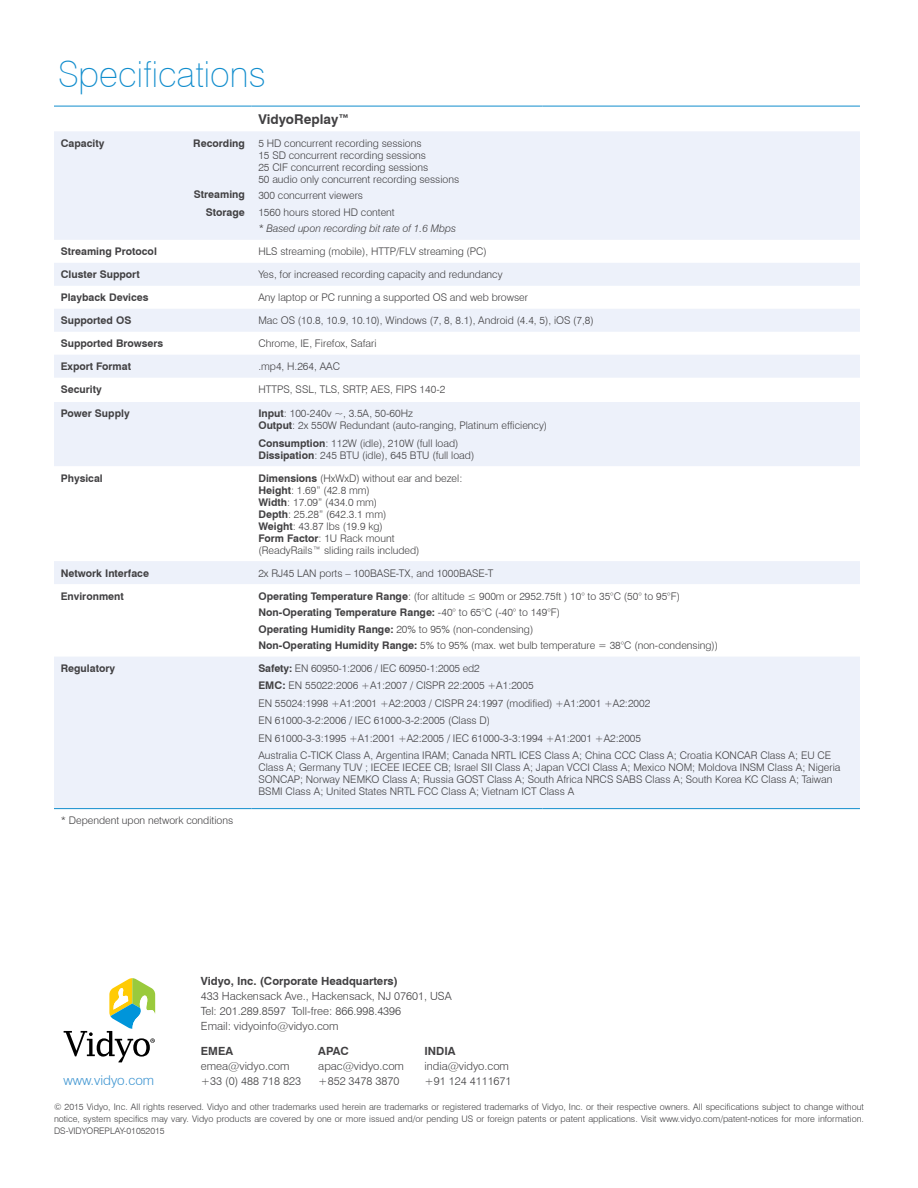
<style>
.page{position:relative;width:918px;height:1188px;background:#fff}
.page>*{position:absolute;margin:0;border:0;box-sizing:border-box;transform-origin:0 0}
.t1{font:100 36px "Swiss 721 BT";color:#118dcd}
.t2{font:300 13.5px "Swiss 721 BT";color:#3e95d1}
.t3{font:700 13.5px "Swiss 721 BT";color:#414042}
.t4{font:300 11.25px/15px "Swiss 721 BT";color:#414042}
.t5{font:700 11.25px "Swiss 721 BT";color:#414042}
.t6{font:300 10.5px/12px "Swiss 721 BT";color:#414042}
.t7{font:700 10.5px/17.9px "Swiss 721 BT";color:#414042;text-align:right}
.t8{font:italic 300 10.5px "Swiss 721 BT";color:#414042}
.t9{font:300 9px/12px "Swiss 721 BT";color:#414042;text-align:justify}
.s1{font-weight:700}
</style>
<div class="page">
<svg style="left:64px;top:978px;width:91px;height:84px"></svg>
<div style="left:54px;top:131px;width:806px;height:109px;background:#edf1fa"></div>
<svg style="left:54px;top:263px;width:806px;height:545px;fill:#edf1fa"></svg>
<hr style="left:54px;top:106px;width:198px;height:1px;background:#118dcd">
<hr style="left:252px;top:106px;width:290px;height:1px;background:#118dcd">
<hr style="left:542px;top:106px;width:318px;height:1px;background:#118dcd">
<hr style="left:54px;top:808px;width:198px;height:1px;background:#118dcd">
<hr style="left:252px;top:808px;width:290px;height:1px;background:#118dcd">
<hr style="left:542px;top:808px;width:318px;height:1px;background:#118dcd">
<h1 class="t1" style="left:58px;top:53px;width:209px">Specifications</h1>
<p class="t3" style="left:258px;top:111px;width:93px">VidyoReplay™</p>
<p class="t7" style="left:61px;top:134px;width:45px">Capacity</p>
<p class="t7" style="left:193px;top:134px;width:53px">Recording</p>
<p class="t6" style="left:258px;top:137px;width:202px">5 HD concurrent recording sessions<br>15 SD concurrent recording sessions<br>25 CIF concurrent recording sessions<br>50 audio only concurrent recording sessions</p>
<p class="t6" style="left:258px;top:187px;width:138px;line-height:16.5px">300 concurrent viewers<br>1560 hours stored HD content</p>
<p class="t8" style="left:258px;top:222px;width:199px">* Based upon recording bit rate of 1.6 Mbps</p>
<p class="t7" style="left:194px;top:185px;width:52px">Streaming<br>Storage</p>
<p class="t7" style="left:61px;top:243px;width:98px">Streaming Protocol</p>
<p class="t6" style="left:258px;top:245px;width:230px">HLS streaming (mobile), HTTP/FLV streaming (PC)</p>
<p class="t7" style="left:61px;top:266px;width:80px">Cluster Support</p>
<p class="t6" style="left:258px;top:268px;width:246px">Yes, for increased recording capacity and redundancy</p>
<p class="t7" style="left:61px;top:289px;width:89px">Playback Devices</p>
<p class="t6" style="left:258px;top:291px;width:271px">Any laptop or PC running a supported OS and web browser</p>
<p class="t7" style="left:61px;top:311px;width:72px">Supported OS</p>
<p class="t6" style="left:258px;top:314px;width:337px">Mac OS (10.8, 10.9, 10.10), Windows (7, 8, 8.1), Android (4.4, 5), iOS (7,8)</p>
<p class="t7" style="left:61px;top:334px;width:104px">Supported Browsers</p>
<p class="t6" style="left:258px;top:337px;width:120px">Chrome, IE, Firefox, Safari</p>
<p class="t7" style="left:61px;top:357px;width:72px">Export Format</p>
<p class="t6" style="left:258px;top:360px;width:83px">.mp4, H.264, AAC</p>
<p class="t7" style="left:61px;top:380px;width:42px">Security</p>
<p class="t6" style="left:258px;top:383px;width:189px">HTTPS, SSL, TLS, SRTP, AES, FIPS 140-2</p>
<p class="t7" style="left:61px;top:405px;width:70px">Power Supply</p>
<p class="t6" style="left:258px;top:408px;width:290px"><span class="s1">Input</span>: 100-240v ~, 3.5A, 50-60Hz<br><span class="s1">Output</span>: 2x 550W Redundant (auto-ranging, Platinum efficiency)</p>
<p class="t6" style="left:258px;top:437px;width:217px"><span class="s1">Consumption</span>: 112W (idle), 210W (full load)<br><span class="s1">Dissipation</span>: 245 BTU (idle), 645 BTU (full load)</p>
<p class="t7" style="left:61px;top:469px;width:44px">Physical</p>
<p class="t6" style="left:258px;top:472px;width:206px"><span class="s1">Dimensions</span> (HxWxD) without ear and bezel:<br><span class="s1">Height</span>: 1.69” (42.8 mm)<br><span class="s1">Width</span>: 17.09” (434.0 mm)<br><span class="s1">Depth</span>: 25.28” (642.3.1 mm)<br><span class="s1">Weight</span>: 43.87 lbs (19.9 kg)<br><span class="s1">Form Factor</span>: 1U Rack mount<br>(ReadyRails™ sliding rails included)</p>
<p class="t7" style="left:61px;top:564px;width:90px">Network Interface</p>
<p class="t6" style="left:258px;top:567px;width:237px">2x RJ45 LAN ports – 100BASE-TX, and 1000BASE-T</p>
<p class="t7" style="left:61px;top:587px;width:65px">Environment</p>
<p class="t6" style="left:258px;top:587px;width:461px;line-height:16.5px"><span class="s1">Operating Temperature Range</span>: (for altitude ≤ 900m or 2952.75ft ) 10° to 35°C (50° to 95°F)<br><span class="s1">Non-Operating Temperature Range:</span> -40° to 65°C (-40° to 149°F)<br><span class="s1">Operating Humidity Range:</span> 20% to 95% (non-condensing)<br><span class="s1">Non-Operating Humidity Range:</span> 5% to 95% (max. wet bulb temperature = 38°C (non-condensing))</p>
<p class="t7" style="left:61px;top:659px;width:56px">Regulatory</p>
<p class="t6" style="left:258px;top:659px;width:574px;line-height:17.4px"><span class="s1">Safety:</span> EN 60950-1:2006 / IEC 60950-1:2005 ed2<br><span class="s1">EMC:</span> EN 55022:2006 +A1:2007 / CISPR 22:2005 +A1:2005<br>EN 55024:1998 +A1:2001 +A2:2003 / CISPR 24:1997 (modified) +A1:2001 +A2:2002<br>EN 61000-3-2:2006 / IEC 61000-3-2:2005 (Class D)<br>EN 61000-3-3:1995 +A1:2001 +A2:2005 / IEC 61000-3-3:1994 +A1:2001 +A2:2005<br>Australia C-TICK Class A, Argentina IRAM; Canada NRTL ICES Class A; China CCC Class A; Croatia KONCAR Class A; EU CE</p>
<p class="t6" style="left:258px;top:761px;width:584px">Class A; Germany TUV ; IECEE IECEE CB; Israel SII Class A; Japan VCCI Class A; Mexico NOM; Moldova INSM Class A; Nigeria<br>SONCAP; Norway NEMKO Class A; Russia GOST Class A; South Africa NRCS SABS Class A; South Korea KC Class A; Taiwan<br>BSMI Class A; United States NRTL FCC Class A; Vietnam ICT Class A</p>
<p class="t6" style="left:61px;top:814px;width:174px">* Dependent upon network conditions</p>
<p class="t2" style="left:63px;top:1072px;width:92px">www.vidyo.com</p>
<p class="t5" style="left:201px;top:975px;width:199px">Vidyo, Inc. (Corporate Headquarters)</p>
<p class="t4" style="left:201px;top:989px;width:252px">433 Hackensack Ave., Hackensack, NJ 07601, USA<br>Tel: 201.289.8597 Toll-free: 866.998.4396<br>Email: vidyoinfo@vidyo.com</p>
<p class="t5" style="left:318px;top:1044px;width:32px">APAC</p>
<p class="t4" style="left:318px;top:1059px;width:87px">apac@vidyo.com +852 3478 3870</p>
<p class="t5" style="left:424px;top:1044px;width:33px">INDIA</p>
<p class="t4" style="left:424px;top:1059px;width:89px">india@vidyo.com +91 124 4111671</p>
<p class="t5" style="left:201px;top:1044px;width:34px">EMEA</p>
<p class="t4" style="left:201px;top:1059px;width:102px">emea@vidyo.com +33 (0) 488 718 823</p>
<p class="t9" style="left:54px;top:1101px;width:812px">© 2015 Vidyo, Inc. All rights reserved. Vidyo and other trademarks used herein are trademarks or registered trademarks of Vidyo, Inc. or their respective owners. All specifications subject to change without notice, system specifics may vary. Vidyo products are covered by one or more issued and/or pending US or foreign patents or patent applications. Visit www.vidyo.com/patent-notices for more information.<br>DS-VIDYOREPLAY-01052015</p>
</div>
